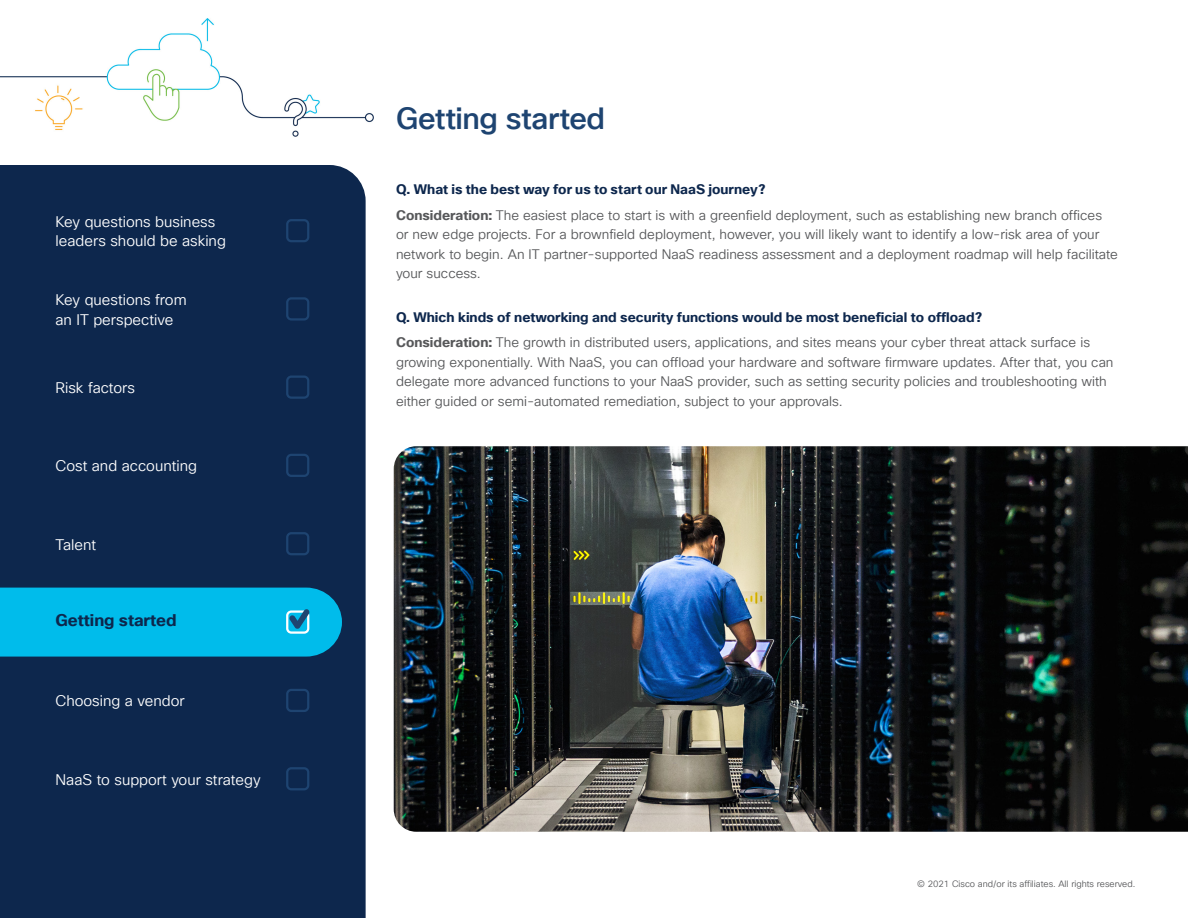
<style>
.page{position:relative;width:1188px;height:918px;background:#fff}
.page>*{position:absolute;margin:0;border:0;box-sizing:border-box;transform-origin:0 0}
.Intro_Heading{font:500 30px "Cisco Sans TT";letter-spacing:-.015em;color:#1e4471}
.Body_White_intend{font:700 16.5px "Cisco Sans TT";color:#0d274d}
.Body_White_intend-2{font:15px/19.5px "Cisco Sans TT Light";color:#fff}
.Body{font:13.5px/19.5px "Cisco Sans TT Light";color:#57585a}
.Body-2{font:700 13.5px "Cisco Sans TT";color:#0d274d}
.Subhead4_midnight_bl{font:700 13.5px "Cisco Sans TT";letter-spacing:.005em;color:#0d274d}
.t1{font:9px "Cisco Sans TT Light";color:#57585a}
.s1{font-family:"Cisco Sans TT";font-weight:700}
</style>
<div class="page">
<img style="left:0;top:18px;width:374px;height:119px">
<div style="left:0;top:165px;width:366px;height:753px;background:#0d274d"></div>
<div style="left:0;top:196px;width:342px;height:69px;background:#0d274d"></div>
<div style="left:0;top:274px;width:342px;height:69px;background:#0d274d"></div>
<div style="left:0;top:353px;width:342px;height:69px;background:#0d274d"></div>
<div style="left:0;top:431px;width:342px;height:69px;background:#0d274d"></div>
<div style="left:0;top:509px;width:342px;height:69px;background:#0d274d"></div>
<div style="left:0;top:666px;width:342px;height:69px;background:#0d274d"></div>
<div style="left:0;top:744px;width:342px;height:69px;background:#0d274d"></div>
<img style="left:394px;top:446px;width:794px;height:386px">
<div style="left:286px;top:376px;width:23px;height:23px;border:2px solid #1e4471;border-radius:4px"></div>
<div style="left:286px;top:297px;width:23px;height:24px;border:2px solid #1e4471;border-radius:4px"></div>
<div style="left:286px;top:454px;width:23px;height:23px;border:2px solid #1e4471;border-radius:4px"></div>
<div style="left:286px;top:532px;width:23px;height:23px;border:2px solid #1e4471;border-radius:4px"></div>
<div style="left:286px;top:689px;width:23px;height:23px;border:2px solid #1e4471;border-radius:4px"></div>
<div style="left:286px;top:767px;width:23px;height:23px;border:2px solid #1e4471;border-radius:4px"></div>
<div style="left:286px;top:219px;width:23px;height:23px;border:2px solid #1e4471;border-radius:4px"></div>
<div style="left:0;top:588px;width:342px;height:69px;background:#00bceb"></div>
<p class="Body_White_intend-2" style="left:56px;top:212px;width:172px">Key questions business leaders should be asking</p>
<p class="Body_White_intend-2" style="left:56px;top:291px;width:133px">Key questions from an IT perspective</p>
<p class="Body_White_intend-2" style="left:56px;top:379px;width:81px">Risk factors</p>
<p class="Body_White_intend-2" style="left:56px;top:457px;width:143px">Cost and accounting</p>
<p class="Body_White_intend-2" style="left:56px;top:535px;width:42px">Talent</p>
<p class="Body_White_intend" style="left:56px;top:609px;width:123px">Getting started</p>
<p class="Body_White_intend-2" style="left:56px;top:692px;width:131px">Choosing a vendor</p>
<p class="Body_White_intend-2" style="left:56px;top:770px;width:207px">NaaS to support your strategy</p>
<p class="Intro_Heading" style="left:396px;top:99px;width:211px">Getting started</p>
<p class="Subhead4_midnight_bl" style="left:396px;top:180px;width:371px">Q. What is the best way for us to start our NaaS journey?</p>
<p class="Body" style="left:396px;top:206px;width:724px"><span class="s1">Consideration:</span> The easiest place to start is with a greenfield deployment, such as establishing new branch offices or new edge projects. For a brownfield deployment, however, you will likely want to identify a low-risk area of your network to begin. An IT partner-supported NaaS readiness assessment and a deployment roadmap will help facilitate your success.</p>
<p class="Body-2" style="left:396px;top:308px;width:588px">Q. Which kinds of networking and security functions would be most beneficial to offload?</p>
<p class="Body" style="left:396px;top:333px;width:719px"><span class="s1">Consideration:</span> The growth in distributed users, applications, and sites means your cyber threat attack surface is growing exponentially. With NaaS, you can offload your hardware and software firmware updates. After that, you can delegate more advanced functions to your NaaS provider, such as setting security policies and troubleshooting with either guided or semi-automated remediation, subject to your approvals.</p>
<p class="t1" style="left:917px;top:878px;width:220px">© 2021 Cisco and/or its affiliates. All rights reserved.</p>
</div>
